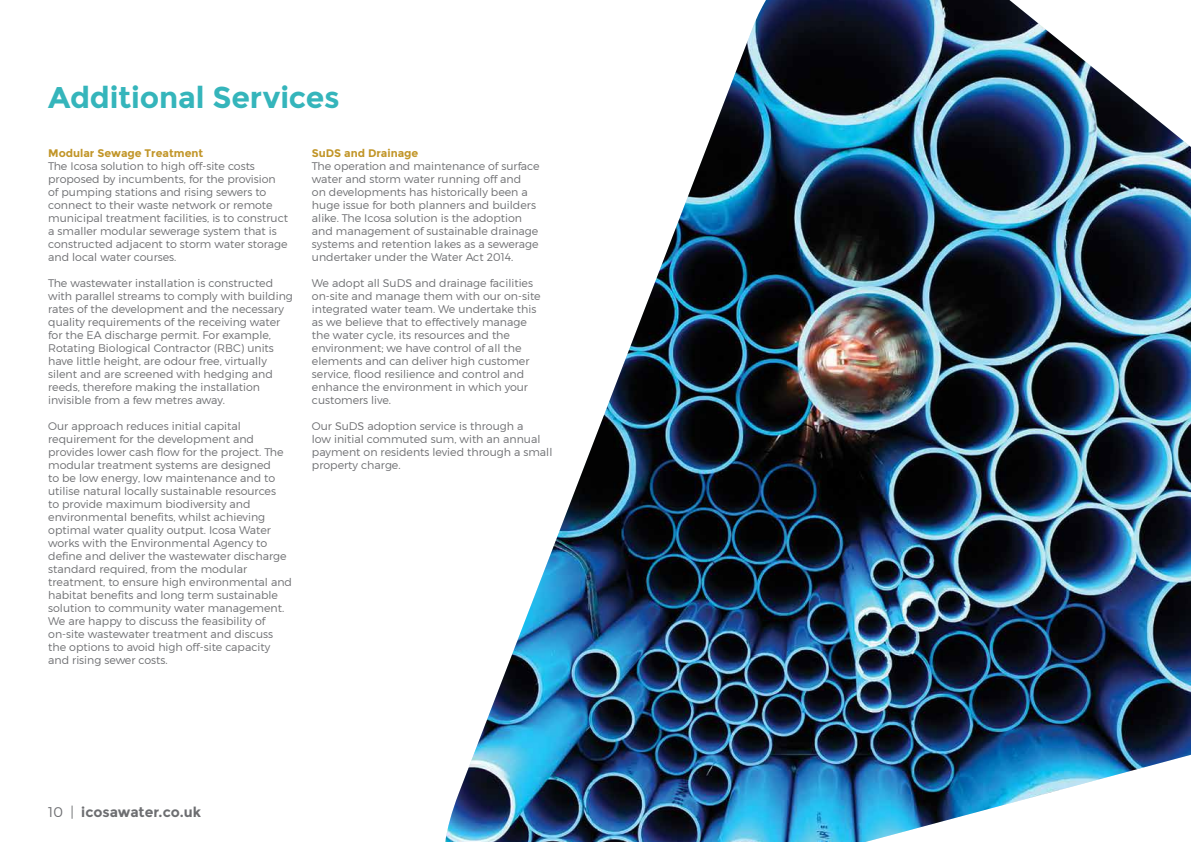
<style>
.page{position:relative;width:1191px;height:842px;background:#fff}
.page>*{position:absolute;margin:0;border:0;box-sizing:border-box;transform-origin:0 0}
.t1{font:700 30px "Montserrat";letter-spacing:-.005em;color:#35b5bb}
.t2{font:700 14px "Montserrat";letter-spacing:-.005em;color:#6d6e71}
.t3{font:300 11px/13px "Montserrat";color:#6d6e71}
.t4{font:700 11px "Montserrat";color:#c19527}
.s1{font-weight:300}
</style>
<div class="page">
<img style="left:445px;top:0;width:746px;height:842px">
<h1 class="t1" style="left:48px;top:80px;width:293px">Additional Services</h1>
<p class="t4" style="left:48px;top:146px;width:157px">Modular Sewage Treatment</p>
<p class="t3" style="left:48px;top:159px;width:241px">The Icosa solution to high off-site costs proposed by incumbents, for the provision of pumping stations and rising sewers to connect to their waste network or remote municipal treatment facilities, is to construct a smaller modular sewerage system that is constructed adjacent to storm water storage and local water courses.</p>
<p class="t3" style="left:48px;top:276px;width:246px">The wastewater installation is constructed with parallel streams to comply with building rates of the development and the necessary quality requirements of the receiving water for the EA discharge permit. For example, Rotating Biological Contractor (RBC) units have little height, are odour free, virtually silent and are screened with hedging and reeds, therefore making the installation invisible from a few metres away.</p>
<p class="t3" style="left:48px;top:419px;width:245px">Our approach reduces initial capital requirement for the development and provides lower cash flow for the project. The modular treatment systems are designed<br>to be low energy, low maintenance and to utilise natural locally sustainable resources<br>to provide maximum biodiversity and environmental benefits, whilst achieving optimal water quality output. Icosa Water works with the Environmental Agency to define and deliver the wastewater discharge standard required, from the modular treatment, to ensure high environmental and habitat benefits and long term sustainable solution to community water management.<br>We are happy to discuss the feasibility of on-site wastewater treatment and discuss the options to avoid high off-site capacity and rising sewer costs.</p>
<p class="t4" style="left:312px;top:146px;width:108px">SuDS and Drainage</p>
<p class="t3" style="left:312px;top:159px;width:229px">The operation and maintenance of surface water and storm water running off and<br>on developments has historically been a huge issue for both planners and builders alike. The Icosa solution is the adoption and management of sustainable drainage systems and retention lakes as a sewerage undertaker under the Water Act 2014.</p>
<p class="t3" style="left:312px;top:276px;width:230px">We adopt all SuDS and drainage facilities on-site and manage them with our on-site integrated water team. We undertake this as we believe that to effectively manage the water cycle, its resources and the environment; we have control of all the elements and can deliver high customer service, flood resilience and control and enhance the environment in which your customers live.</p>
<p class="t3" style="left:312px;top:419px;width:242px">Our SuDS adoption service is through a<br>low initial commuted sum, with an annual payment on residents levied through a small property charge.</p>
<p class="t2" style="left:48px;top:804px;width:154px"><span class="s1">10 |</span> icosawater.co.uk</p>
</div>
